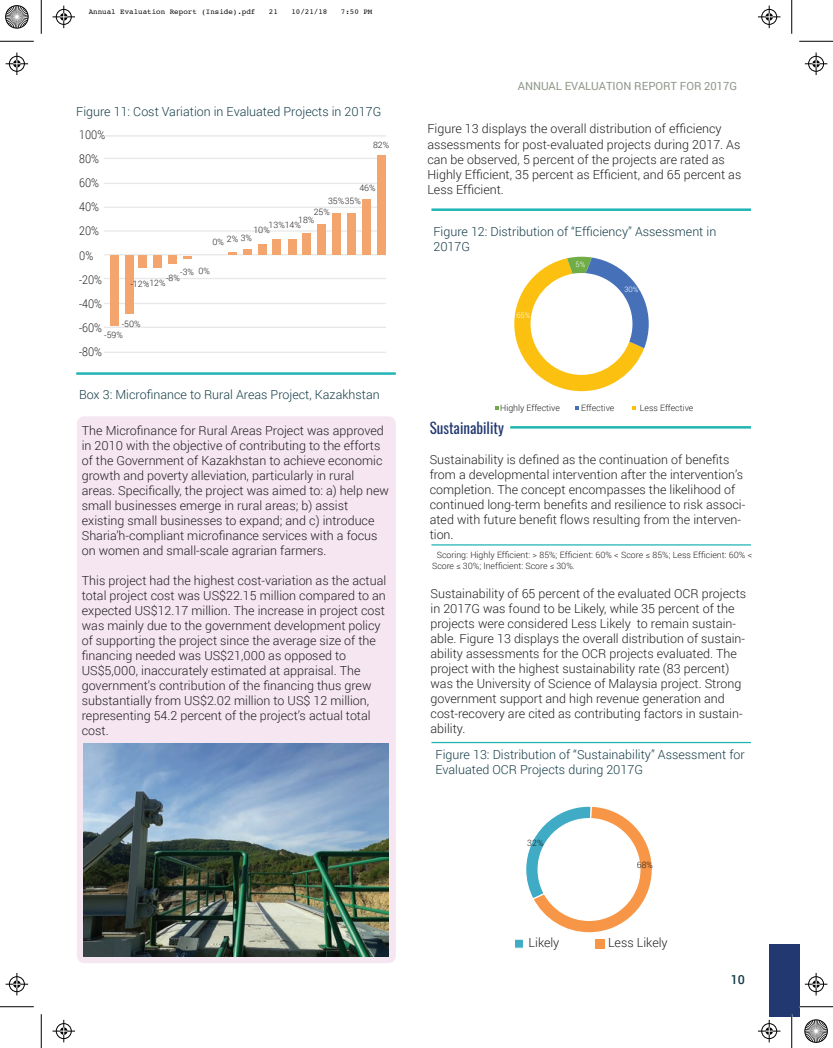
<style>
.page{position:relative;width:833px;height:1048px;background:#fff}
.page>*{position:absolute;margin:0;border:0;box-sizing:border-box;transform-origin:0 0}
.t1{font:15px "Oswald";color:#213870}
.t2{font:300 12.5px/15px "Roboto";color:#231f20}
.t3{font:300 12.5px/15px "Roboto";color:#143c47}
.t4{font:500 12.5px "Roboto";color:#133b46}
.t5{font:300 12.12px/24.1px "Roboto";color:#231f20;scale:.88 1}
.t6{font:11.25px "Roboto";color:#8f988a}
.t7{font:300 8.75px/10.5px "Roboto";color:#231f20}
.t8{font:7.5px "Courier";color:#000}
.t9{font:300 7.5px "Roboto";color:#fff}
</style>
<div class="page">
<div style="left:769px;top:944px;width:31px;height:72px;background:#213870"></div>
<hr style="left:431px;top:544px;width:320px;height:1px;background:#20b4b4">
<hr style="left:76px;top:372px;width:320px;height:3px;background:#20b4b4">
<hr style="left:431px;top:208px;width:320px;height:3px;background:#20b4b4">
<hr style="left:431px;top:741px;width:320px;height:2px;background:#20b4b4">
<hr style="left:510px;top:426px;width:241px;height:2px;background:#20b4b4">
<hr style="left:104px;top:158px;width:282px;height:1px;background:#e6e7e9">
<hr style="left:104px;top:183px;width:282px;height:1px;background:#e6e7e9">
<hr style="left:104px;top:206px;width:282px;height:2px;background:#e6e7e9">
<hr style="left:104px;top:230px;width:282px;height:1px;background:#e6e7e9">
<hr style="left:104px;top:254px;width:282px;height:1px;background:#e6e7e9">
<hr style="left:104px;top:278px;width:282px;height:1px;background:#e6e7e9">
<hr style="left:104px;top:303px;width:282px;height:1px;background:#e6e7e9">
<hr style="left:104px;top:326px;width:282px;height:2px;background:#e6e7e9">
<hr style="left:104px;top:351px;width:282px;height:2px;background:#e6e7e9">
<hr style="left:104px;top:135px;width:282px;height:1px;background:#e6e7e9">
<div style="left:377px;top:155px;width:9px;height:100px;background:#f4a46d"></div>
<div style="left:362px;top:199px;width:9px;height:56px;background:#f4a46d"></div>
<div style="left:347px;top:213px;width:9px;height:42px;background:#f4a46d"></div>
<div style="left:332px;top:213px;width:9px;height:42px;background:#f4a46d"></div>
<div style="left:317px;top:224px;width:9px;height:31px;background:#f4a46d"></div>
<div style="left:302px;top:233px;width:9px;height:22px;background:#f4a46d"></div>
<div style="left:288px;top:239px;width:9px;height:16px;background:#f4a46d"></div>
<div style="left:272px;top:239px;width:9px;height:16px;background:#f4a46d"></div>
<div style="left:258px;top:244px;width:9px;height:11px;background:#f4a46d"></div>
<div style="left:243px;top:250px;width:9px;height:5px;background:#f4a46d"></div>
<svg style="left:228px;top:252px;width:9px;height:3px"></svg>
<svg style="left:183px;top:256px;width:9px;height:3px"></svg>
<div style="left:168px;top:255px;width:9px;height:9px;background:#f4a46d"></div>
<div style="left:153px;top:255px;width:9px;height:13px;background:#f4a46d"></div>
<div style="left:138px;top:255px;width:9px;height:13px;background:#f4a46d"></div>
<div style="left:125px;top:255px;width:8px;height:59px;background:#f4a46d"></div>
<div style="left:110px;top:255px;width:8px;height:70px;background:#f4a46d"></div>
<div style="left:77px;top:416px;width:319px;height:546px;background:#f5e6f1;border-radius:7px"></div>
<svg style="left:514px;top:257px;width:134px;height:134px"></svg>
<svg style="left:632px;top:406px;width:4px;height:3px"></svg>
<svg style="left:526px;top:806px;width:126px;height:127px"></svg>
<div style="left:595px;top:939px;width:10px;height:9px;background:#f79646"></div>
<div style="left:514px;top:939px;width:9px;height:9px;background:#3fabc5"></div>
<div style="left:514px;top:938px;width:10px;height:10px;border:1px solid #fff"></div>
<img style="left:83px;top:743px;width:305px;height:212px">
<hr style="left:799px;top:1005px;width:34px;height:2px;background:#fff">
<hr style="left:0;top:41px;width:34px;height:1px;background:#000">
<hr style="left:799px;top:41px;width:34px;height:1px;background:#000">
<hr style="left:0;top:1006px;width:34px;height:1px;background:#000">
<hr style="left:799px;top:1006px;width:34px;height:1px;background:#000">
<hr style="left:41px;top:0;width:1px;height:34px;background:#000">
<hr style="left:41px;top:1014px;width:1px;height:33px;background:#000">
<hr style="left:791px;top:0;width:1px;height:34px;background:#000">
<hr style="left:791px;top:1014px;width:1px;height:33px;background:#000">
<svg style="left:52px;top:6px;width:23px;height:22px"></svg>
<svg style="left:758px;top:6px;width:22px;height:22px"></svg>
<svg style="left:52px;top:1019px;width:23px;height:23px"></svg>
<svg style="left:758px;top:1019px;width:22px;height:23px"></svg>
<svg style="left:6px;top:53px;width:22px;height:22px"></svg>
<svg style="left:6px;top:973px;width:22px;height:22px"></svg>
<svg style="left:804px;top:53px;width:23px;height:22px"></svg>
<svg style="left:804px;top:973px;width:23px;height:22px"></svg>
<svg style="left:5px;top:5px;width:24px;height:24px"></svg>
<svg style="left:804px;top:1019px;width:24px;height:24px"></svg>
<p class="t8" style="left:89px;top:6px;width:168px">Annual Evaluation Report (Inside).pdf</p>
<p class="t8" style="left:269px;top:6px;width:11px">21</p>
<p class="t8" style="left:291px;top:6px;width:38px">10/21/18</p>
<p class="t8" style="left:341px;top:6px;width:33px">7:50 PM</p>
<p class="t3" style="left:76px;top:103px;width:306px">Figure 11: Cost Variation in Evaluated Projects in 2017G</p>
<p class="t5" style="left:79px;top:122px;width:31px">100%<br>80%<br>60%<br>40%<br>20%<br>0% -20% -40% -60% -80%</p>
<p class="t7" style="left:373px;top:139px;width:18px">82%</p>
<p class="t7" style="left:359px;top:182px;width:18px">46%</p>
<p class="t7" style="left:328px;top:195px;width:34px">35%35%</p>
<p class="t7" style="left:314px;top:207px;width:18px">25%</p>
<p class="t7" style="left:298px;top:215px;width:18px">18%</p>
<p class="t7" style="left:269px;top:219px;width:34px">13%14%</p>
<p class="t7" style="left:253px;top:224px;width:18px">10%</p>
<p class="t7" style="left:227px;top:233px;width:27px">2% 3%</p>
<p class="t7" style="left:212px;top:236px;width:13px">0%</p>
<p class="t7" style="left:198px;top:265px;width:13px">0%</p>
<p class="t7" style="left:180px;top:266px;width:15px">-3%</p>
<p class="t7" style="left:166px;top:272px;width:15px">-8%</p>
<p class="t7" style="left:130px;top:278px;width:37px">-12%-12%</p>
<p class="t7" style="left:104px;top:318px;width:38px;line-height:11px;text-indent:18px">-50% -59%</p>
<p class="t3" style="left:79px;top:386px;width:302px">Box 3: Microfinance to Rural Areas Project, Kazakhstan</p>
<p class="t2" style="left:82px;top:422px;width:308px">The Microfinance for Rural Areas Project was approved in 2010 with the objective of contributing to the efforts of the Government of Kazakhstan to achieve economic growth and poverty alleviation, particularly in rural areas. Specifically, the project was aimed to: a) help new small businesses emerge in rural areas; b) assist existing small businesses to expand; and c) introduce Sharia’h-compliant microfinance services with a focus on women and small-scale agrarian farmers.</p>
<p class="t2" style="left:82px;top:572px;width:306px">This project had the highest cost-variation as the actual total project cost was US$22.15 million compared to an expected US$12.17 million. The increase in project cost was mainly due to the government development policy of supporting the project since the average size of the financing needed was US$21,000 as opposed to US$5,000, inaccurately estimated at appraisal. The government’s contribution of the financing thus grew substantially from US$2.02 million to US$ 12 million, representing 54.2 percent of the project’s actual total cost.</p>
<p class="t6" style="left:518px;top:79px;width:221px">ANNUAL EVALUATION REPORT FOR 2017G</p>
<p class="t2" style="left:427px;top:121px;width:315px">Figure 13 displays the overall distribution of efficiency assessments for post-evaluated projects during 2017. As can be observed, 5 percent of the projects are rated as Highly Efficient, 35 percent as Efficient, and 65 percent as Less Efficient.</p>
<p class="t3" style="left:433px;top:223px;width:284px">Figure 12: Distribution of “Efficiency” Assessment in<br>2017G</p>
<p class="t9" style="left:516px;top:310px;width:15px">65%</p>
<p class="t9" style="left:575px;top:259px;width:11px">5%</p>
<p class="t9" style="left:624px;top:284px;width:16px">30%</p>
<p class="t7" style="left:500px;top:402px;width:61px">Highly Effective</p>
<p class="t7" style="left:581px;top:402px;width:35px">Effective</p>
<p class="t7" style="left:640px;top:402px;width:55px">Less Effective</p>
<p class="t1" style="left:429px;top:414px;width:76px">Sustainability</p>
<p class="t2" style="left:429px;top:451px;width:317px">Sustainability is defined as the continuation of benefits from a developmental intervention after the intervention’s completion. The concept encompasses the likelihood of continued long-term benefits and resilience to risk associ&shy;ated with future benefit flows resulting from the interven&shy;tion.</p>
<p class="t7" style="left:432px;top:549px;width:321px;text-indent:5px">Scoring: Highly Efficient: &gt; 85%; Efficient: 60% &lt; Score ≤ 85%; Less Efficient: 60% &lt;<br>Score ≤ 30%; Inefficient: Score ≤ 30%.</p>
<p class="t2" style="left:430px;top:585px;width:317px">Sustainability of 65 percent of the evaluated OCR projects in 2017G was found to be Likely, while 35 percent of the projects were considered Less Likely to remain sustain&shy;able. Figure 13 displays the overall distribution of sustain&shy;ability assessments for the OCR projects evaluated. The project with the highest sustainability rate (83 percent) was the University of Science of Malaysia project. Strong government support and high revenue generation and cost-recovery are cited as contributing factors in sustain&shy;ability.</p>
<p class="t3" style="left:435px;top:746px;width:311px">Figure 13: Distribution of “Sustainability” Assessment for<br>Evaluated OCR Projects during 2017G</p>
<p class="t7" style="left:527px;top:837px;width:18px">32%</p>
<p class="t7" style="left:637px;top:859px;width:18px">68%</p>
<p class="t2" style="left:528px;top:935px;width:32px">Likely</p>
<p class="t2" style="left:608px;top:935px;width:61px">Less Likely</p>
<p class="t4" style="left:730px;top:970px;width:16px">10</p>
</div>
